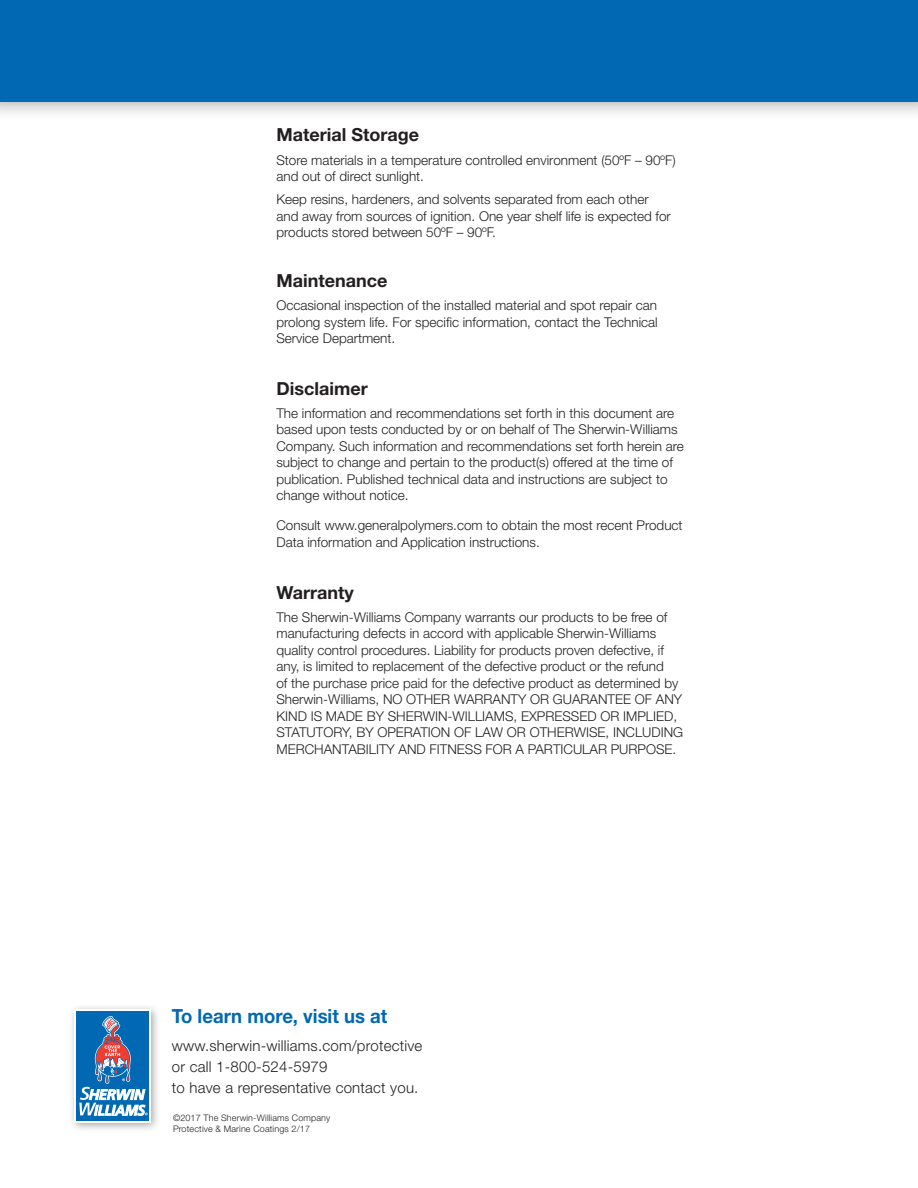
<style>
.page{position:relative;width:918px;height:1188px;background:#fff}
.page>*{position:absolute;margin:0;border:0;box-sizing:border-box;transform-origin:0 0}
.blue_heading{font:700 19.5px "Helvetica Neue LT Std";color:#0168b3;scale:.95 1}
.body_copy_small{font:700 18px "Helvetica Neue LT Std";color:#231f20}
.t1{font:300 15px/21px "Helvetica Neue LT Std";letter-spacing:.015em;color:#231f20}
.t2{font:300 13.5px/16.5px "Helvetica Neue LT Std";color:#231f20}
.t3{font:300 9px "Helvetica Neue LT Std";letter-spacing:.015em;color:#231f20}
</style>
<div class="page">
<div style="left:0;top:0;width:918px;height:122px;background:#231f20;opacity:.49"></div>
<div style="left:0;top:0;width:918px;height:102px;background:#0168b3"></div>
<div style="left:68px;top:1003px;width:93px;height:130px;background:#231f20;opacity:.4"></div>
<div style="left:74px;top:1009px;width:77px;height:114px;background:#fff"></div>
<div style="left:76px;top:1011px;width:73px;height:110px;background:#0168b3"></div>
<svg style="left:79px;top:1016px;width:69px;height:100px"></svg>
<p class="body_copy_small" style="left:276px;top:124px;width:144px">Material Storage</p>
<p class="t2" style="left:276px;top:151px;width:401px">Store materials in a temperature controlled environment (50ºF – 90ºF) and out of direct sunlight.</p>
<p class="t2" style="left:276px;top:191px;width:396px">Keep resins, hardeners, and solvents separated from each other and away from sources of ignition. One year shelf life is expected for products stored between 50ºF – 90ºF.</p>
<p class="body_copy_small" style="left:276px;top:269px;width:112px">Maintenance</p>
<p class="t2" style="left:276px;top:297px;width:383px;text-align:justify">Occasional inspection of the installed material and spot repair can prolong system life. For specific information, contact the Technical Service Department.</p>
<p class="body_copy_small" style="left:276px;top:377px;width:93px">Disclaimer</p>
<p class="t2" style="left:276px;top:405px;width:409px">The information and recommendations set forth in this document are based upon tests conducted by or on behalf of The Sherwin-Williams Company. Such information and recommendations set forth herein are subject to change and pertain to the product(s) offered at the time of publication. Published technical data and instructions are subject to change without notice.</p>
<p class="t2" style="left:276px;top:517px;width:408px">Consult www.generalpolymers.com to obtain the most recent Product<br>Data information and Application instructions.</p>
<p class="body_copy_small" style="left:276px;top:581px;width:79px">Warranty</p>
<p class="t2" style="left:276px;top:608px;width:408px">The Sherwin-Williams Company warrants our products to be free of manufacturing defects in accord with applicable Sherwin-Williams quality control procedures. Liability for products proven defective, if any, is limited to replacement of the defective product or the refund<br>of the purchase price paid for the defective product as determined by Sherwin-Williams, NO OTHER WARRANTY OR GUARANTEE OF ANY KIND IS MADE BY SHERWIN-WILLIAMS, EXPRESSED OR IMPLIED, STATUTORY, BY OPERATION OF LAW OR OTHERWISE, INCLUDING MERCHANTABILITY AND FITNESS FOR A PARTICULAR PURPOSE.</p>
<p class="blue_heading" style="left:172px;top:1004px;width:228px">To learn more, visit us at</p>
<p class="t1" style="left:172px;top:1035px;width:252px">www.sherwin-williams.com/protective or call 1-800-524-5979<br>to have a representative contact you.</p>
<p class="t3" style="left:173px;top:1113px;width:159px">©2017 The Sherwin-Williams Company</p>
<p class="t3" style="left:173px;top:1123px;width:139px">Protective &amp; Marine Coatings 2/17</p>
</div>
